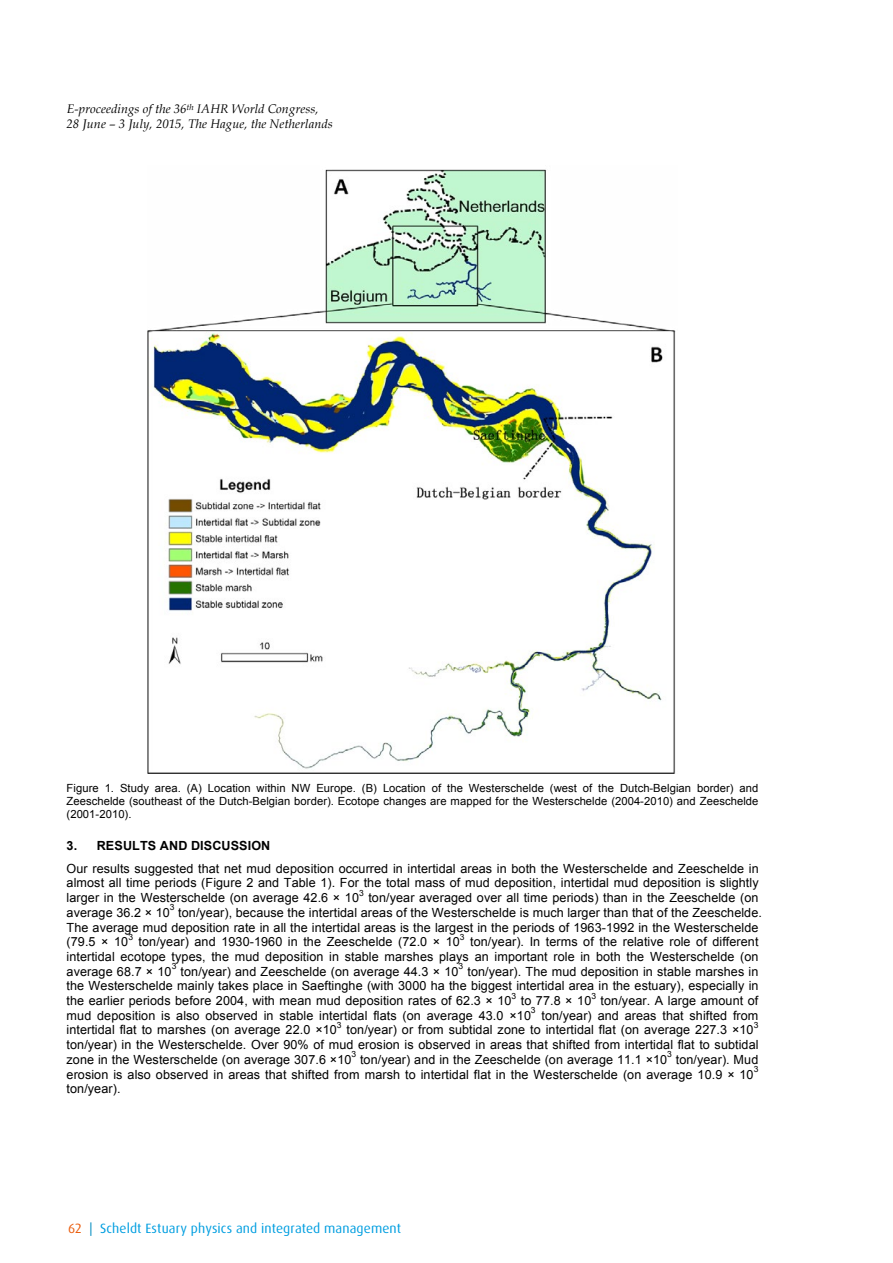
<style>
.page{position:relative;width:893px;height:1263px;background:#fff}
.page>*{position:absolute;margin:0;border:0;box-sizing:border-box;transform-origin:0 0}
.t1{font:13.5px "Dax";letter-spacing:.01em;color:#009ee0}
.t2{font:12.6px/14.7px "Arial";letter-spacing:.01em;color:#000;text-align:justify}
.t3{font:italic 12.6px/15.3px "Book Antiqua";letter-spacing:.005em;color:#000}
.t4{font:700 12.6px "Arial";letter-spacing:.01em;color:#000}
.t5{font:11.25px/13px "Arial";letter-spacing:.005em;color:#000;text-align:justify}
.t6{font:8.55px "Arial";color:#000}
.s1{color:#ea5d0e}
.s2{color:#008bc0}
</style>
<div class="page">
<img style="left:148px;top:169px;width:528px;height:604px">
<p class="t3" style="left:67px;top:101px;width:268px">E-proceedings of the 36<sup>th</sup> IAHR World Congress,<br>28 June – 3 July, 2015, The Hague, the Netherlands</p>
<p class="t5" style="left:67px;top:782px;width:693px">Figure 1. Study area. (A) Location within NW Europe. (B) Location of the Westerschelde (west of the Dutch-Belgian border) and Zeeschelde (southeast of the Dutch-Belgian border). Ecotope changes are mapped for the Westerschelde (2004-2010) and Zeeschelde (2001-2010).</p>
<p class="t4" style="left:67px;top:837px;width:205px">3. RESULTS AND DISCUSSION</p>
<p class="t2" style="left:67px;top:861px;width:694px">Our results suggested that net mud deposition occurred in intertidal areas in both the Westerschelde and Zeeschelde in almost all time periods (Figure 2 and Table 1). For the total mass of mud deposition, intertidal mud deposition is slightly larger in the Westerschelde (on average 42.6 × 10</p>
<p class="t6" style="left:359px;top:887px;width:6px">3</p>
<p class="t2" style="left:368px;top:890px;width:391px">ton/year averaged over all time periods) than in the Zeeschelde (on</p>
<p class="t6" style="left:170px;top:902px;width:6px">3</p>
<p class="t2" style="left:67px;top:905px;width:697px;text-align:left;text-indent:112px">ton/year), because the intertidal areas of the Westerschelde is much larger than that of the Zeeschelde.<br>The average mud deposition rate in all the intertidal areas is the largest in the periods of 1963-1992 in the Westerschelde (79.5 × 10</p>
<p class="t2" style="left:67px;top:905px;width:105px">average 36.2 × 10</p>
<p class="t6" style="left:460px;top:931px;width:6px">3</p>
<p class="t2" style="left:67px;top:935px;width:693px;text-indent:404px">ton/year). In terms of the relative role of different intertidal ecotope types, the mud deposition in stable marshes plays an important role in both the Westerschelde (on average 68.7 × 10</p>
<p class="t6" style="left:128px;top:931px;width:6px">3</p>
<p class="t2" style="left:139px;top:935px;width:323px">ton/year) and 1930-1960 in the Zeeschelde (72.0 × 10</p>
<p class="t6" style="left:459px;top:960px;width:6px">3</p>
<p class="t2" style="left:67px;top:964px;width:693px;text-indent:401px">ton/year). The mud deposition in stable marshes in the Westerschelde mainly takes place in Saeftinghe (with 3000 ha the biggest intertidal area in the estuary), especially in the earlier periods before 2004, with mean mud deposition rates of 62.3 × 10</p>
<p class="t6" style="left:172px;top:960px;width:6px">3</p>
<p class="t2" style="left:181px;top:964px;width:279px">ton/year) and Zeeschelde (on average 44.3 × 10</p>
<p class="t6" style="left:512px;top:990px;width:6px">3</p>
<p class="t6" style="left:591px;top:990px;width:6px">3</p>
<p class="t2" style="left:601px;top:993px;width:159px">ton/year. A large amount of</p>
<p class="t2" style="left:521px;top:993px;width:72px">to 77.8 × 10</p>
<p class="t6" style="left:531px;top:1004px;width:6px">3</p>
<p class="t2" style="left:67px;top:1008px;width:466px">mud deposition is also observed in stable intertidal flats (on average 43.0 ×10</p>
<p class="t2" style="left:541px;top:1008px;width:218px">ton/year) and areas that shifted from</p>
<p class="t6" style="left:754px;top:1019px;width:6px">3</p>
<p class="t2" style="left:67px;top:1037px;width:693px">ton/year) in the Westerschelde. Over 90% of mud erosion is observed in areas that shifted from intertidal flat to subtidal zone in the Westerschelde (on average 307.6 ×10</p>
<p class="t6" style="left:337px;top:1019px;width:6px">3</p>
<p class="t2" style="left:67px;top:1022px;width:272px">intertidal flat to marshes (on average 22.0 ×10</p>
<p class="t2" style="left:347px;top:1022px;width:409px">ton/year) or from subtidal zone to intertidal flat (on average 227.3 ×10</p>
<p class="t6" style="left:667px;top:1049px;width:6px">3</p>
<p class="t2" style="left:67px;top:1052px;width:693px;text-indent:609px">ton/year). Mud erosion is also observed in areas that shifted from marsh to intertidal flat in the Westerschelde (on average 10.9 × 10</p>
<p class="t6" style="left:351px;top:1049px;width:6px">3</p>
<p class="t2" style="left:360px;top:1052px;width:309px">ton/year) and in the Zeeschelde (on average 11.1 ×10</p>
<p class="t6" style="left:754px;top:1063px;width:6px">3</p>
<p class="t2" style="left:67px;top:1081px;width:55px">ton/year).</p>
<p class="t1" style="left:68px;top:1221px;width:335px"><span class="s1">62</span> <span class="s2">|</span> Scheldt Estuary physics and integrated management</p>
</div>
